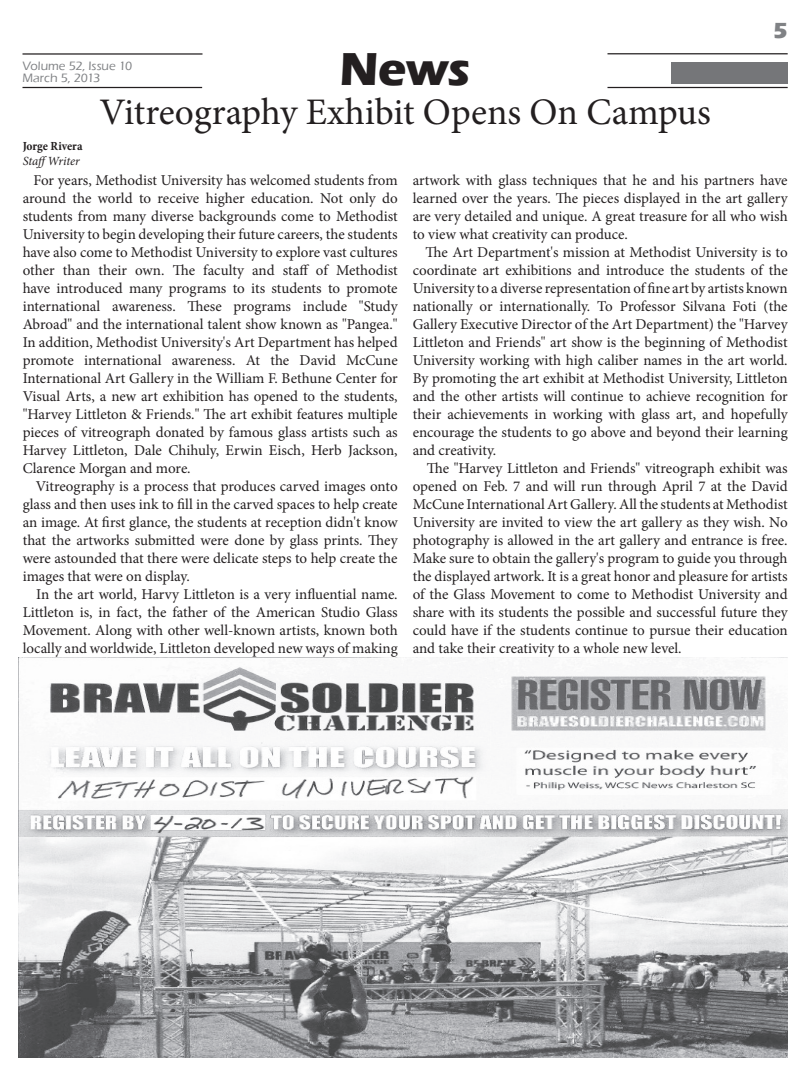
<style>
.page{position:relative;width:810px;height:1080px;background:#fff}
.page>*{position:absolute;margin:0;border:0;box-sizing:border-box;transform-origin:0 0}
.t1{font:700 47.5px "Eras ITC";color:#231f20}
.t2{font:37.5px "Minion Pro";letter-spacing:-.005em;color:#231f20}
.t3{font:700 22.5px "Eras ITC";color:#808285}
.t4{font:15px/18px "Minion Pro";letter-spacing:-.005em;color:#231f20;text-align:justify}
.t5{font:500 12.5px/11.9px "Eras ITC";color:#808285}
.t6{font:700 condensed 12.5px "Minion Pro";letter-spacing:-.005em;color:#231f20}
.t7{font:italic 12.5px "Minion Pro";letter-spacing:-.01em;color:#231f20}
</style>
<div class="page">
<hr style="left:22px;top:87px;width:180px;height:1px;background:#231f20">
<div style="left:671px;top:61px;width:119px;height:24px;background:#757679"></div>
<hr style="left:608px;top:87px;width:180px;height:1px;background:#231f20">
<hr style="left:22px;top:53px;width:180px;height:2px;background:#231f20">
<hr style="left:607px;top:53px;width:181px;height:1px;background:#231f20">
<img style="left:19px;top:657px;width:769px;height:401px">
<p class="t1" style="left:339px;top:42px;width:133px">News</p>
<p class="t2" style="left:100px;top:87px;width:613px">Vitreography Exhibit Opens On Campus</p>
<p class="t5" style="left:22px;top:60px;width:111px">Volume 52, Issue 10<br>March 5, 2013</p>
<p class="t3" style="left:773px;top:18px;width:16px">5</p>
<p class="t6" style="left:23px;top:137px;width:61px">Jorge Rivera</p>
<p class="t7" style="left:23px;top:152px;width:59px">StaffWriter</p>
<p class="t4" style="left:23px;top:171px;width:377px;text-indent:11px">For years, Methodist University has welcomed students from around the world to receive higher education. Not only do students from many diverse backgrounds come to Methodist University to begin developing their future careers, the students have also come to Methodist University to explore vast cultures other than their own. The faculty and staff of Methodist have introduced many programs to its students to promote international awareness. These programs include "Study Abroad" and the international talent show known as "Pangea." In addition, Methodist University's Art Department has helped promote international awareness. At the David McCune International Art Gallery in the William F. Bethune Center for Visual Arts, a new art exhibition has opened to the students, "Harvey Littleton &amp; Friends." The art exhibit features multiple pieces of vitreograph donated by famous glass artists such as Harvey Littleton, Dale Chihuly, Erwin Eisch, Herb Jackson, Clarence Morgan and more.</p>
<p class="t4" style="left:23px;top:477px;width:377px;text-indent:13px">Vitreography is a process that produces carved images onto glass and then uses ink to fill in the carved spaces to help create an image. At first glance, the students at reception didn't know that the artworks submitted were done by glass prints. They were astounded that there were delicate steps to help create the images that were on display.</p>
<p class="t4" style="left:23px;top:585px;width:377px;text-indent:14px">In the art world, Harvy Littleton is a very influential name.<br>Littleton is, in fact, the father of the American Studio Glass Movement. Along with other well-known artists, known both locally and worldwide, Littleton developed new ways of making</p>
<p class="t4" style="left:413px;top:171px;width:377px">artwork with glass techniques that he and his partners have learned over the years. The pieces displayed in the art gallery are very detailed and unique. A great treasure for all who wish to view what creativity can produce.</p>
<p class="t4" style="left:413px;top:243px;width:377px;text-indent:13px">The Art Department's mission at Methodist University is to coordinate art exhibitions and introduce the students of the University to a diverse representation of fine art by artists known nationally or internationally. To Professor Silvana Foti (the Gallery Executive Director of the Art Department) the "Harvey Littleton and Friends" art show is the beginning of Methodist University working with high caliber names in the art world.<br>By promoting the art exhibit at Methodist University, Littleton and the other artists will continue to achieve recognition for their achievements in working with glass art, and hopefully encourage the students to go above and beyond their learning and creativity.</p>
<p class="t4" style="left:413px;top:459px;width:377px;text-indent:14px">The "Harvey Littleton and Friends" vitreograph exhibit was opened on Feb. 7 and will run through April 7 at the David McCune International Art Gallery. All the students at Methodist University are invited to view the art gallery as they wish. No photography is allowed in the art gallery and entrance is free.<br>Make sure to obtain the gallery's program to guide you through the displayed artwork. It is a great honor and pleasure for artists of the Glass Movement to come to Methodist University and share with its students the possible and successful future they could have if the students continue to pursue their education and take their creativity to a whole new level.</p>
</div>
